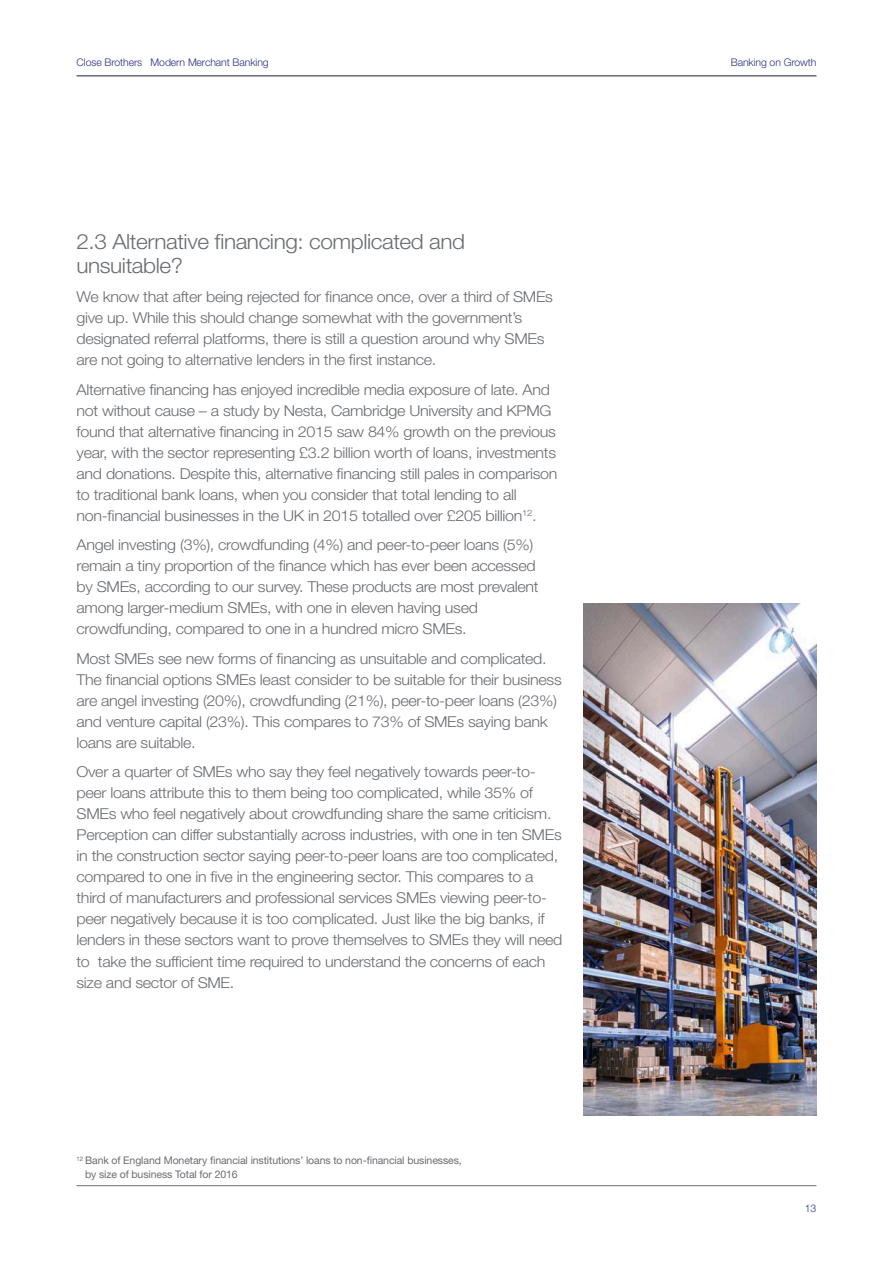
<style>
.page{position:relative;width:893px;height:1263px;background:#fff}
.page>*{position:absolute;margin:0;border:0;box-sizing:border-box;transform-origin:0 0}
.t1{font:300 21px/24px "Helvetica Neue LT Std";letter-spacing:-.02em;color:#696c71;scale:1.08 1}
.t2{font:300 15px/21px "Helvetica Neue LT Std";letter-spacing:-.02em;color:#696c71;scale:1.08 1}
.t3{font:10.5px/13.5px "Helvetica Neue LT Std";letter-spacing:-.01em;color:#696c71}
.t4{font:300 10.5px "Helvetica Neue LT Std";letter-spacing:-.01em;color:#293188}
</style>
<div class="page">
<hr style="left:77px;top:75px;width:739px;height:2px;background:#696c71">
<hr style="left:77px;top:1185px;width:739px;height:1px;background:#696c71">
<img style="left:584px;top:603px;width:232px;height:513px">
<p class="t4" style="left:77px;top:56px;width:194px">Close Brothers Modern Merchant Banking</p>
<p class="t4" style="left:731px;top:56px;width:87px">Banking on Growth</p>
<h1 class="t1" style="left:77px;top:229px;width:361px">2.3 Alternative financing: complicated and unsuitable?</h1>
<p class="t2" style="left:77px;top:286px;width:443px">We know that after being rejected for finance once, over a third of SMEs give up. While this should change somewhat with the government’s designated referral platforms, there is still a question around why SMEs are not going to alternative lenders in the first instance.</p>
<p class="t2" style="left:77px;top:379px;width:447px">Alternative financing has enjoyed incredible media exposure of late. And not without cause – a study by Nesta, Cambridge University and KPMG found that alternative financing in 2015 saw 84% growth on the previous year, with the sector representing £3.2 billion worth of loans, investments and donations. Despite this, alternative financing still pales in comparison to traditional bank loans, when you consider that total lending to all non-financial businesses in the UK in 2015 totalled over £205 billion<sup>12</sup>.</p>
<p class="t2" style="left:77px;top:534px;width:429px">Angel investing (3%), crowdfunding (4%) and peer-to-peer loans (5%) remain a tiny proportion of the finance which has ever been accessed by SMEs, according to our survey. These products are most prevalent among larger-medium SMEs, with one in eleven having used crowdfunding, compared to one in a hundred micro SMEs.</p>
<p class="t2" style="left:77px;top:648px;width:451px">Most SMEs see new forms of financing as unsuitable and complicated.<br>The financial options SMEs least consider to be suitable for their business are angel investing (20%), crowdfunding (21%), peer-to-peer loans (23%) and venture capital (23%). This compares to 73% of SMEs saying bank loans are suitable.</p>
<p class="t2" style="left:77px;top:761px;width:451px">Over a quarter of SMEs who say they feel negatively towards peer-to&shy;peer loans attribute this to them being too complicated, while 35% of SMEs who feel negatively about crowdfunding share the same criticism.<br>Perception can differ substantially across industries, with one in ten SMEs in the construction sector saying peer-to-peer loans are too complicated, compared to one in five in the engineering sector. This compares to a third of manufacturers and professional services SMEs viewing peer-to&shy;peer negatively because it is too complicated. Just like the big banks, if lenders in these sectors want to prove themselves to SMEs they will need to take the sufficient time required to understand the concerns of each size and sector of SME.</p>
<p class="t3" style="left:85px;top:1153px;width:378px;text-indent:-9px"><sup>12</sup> Bank of England Monetary financial institutions’ loans to non-financial businesses, by size of business Total for 2016</p>
<p class="t4" style="left:805px;top:1202px;width:13px">13</p>
</div>
